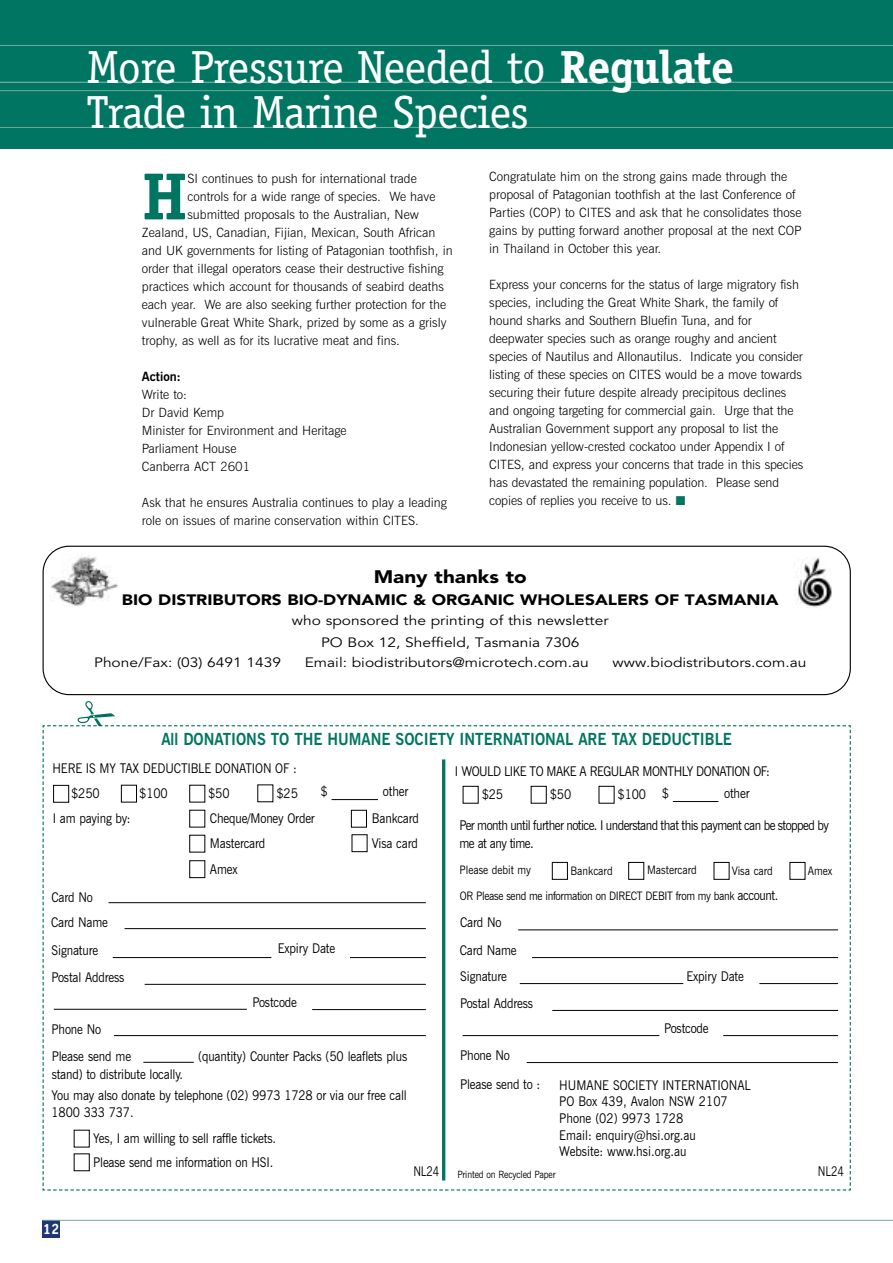
<style>
.page{position:relative;width:893px;height:1263px;background:#fff}
.page>*{position:absolute;margin:0;border:0;box-sizing:border-box;transform-origin:0 0}
.t1{font:700 66.75px "Officina Serif";color:#007561}
.t2{font:46.5px/45px "Officina Serif";letter-spacing:-.015em;color:#fff}
.t3{font:18px "Chris Hall Blk";color:#000}
.t4{font:700 16.65px "News Gothic BT";color:#007561;scale:.9 1}
.t5{font:15px "Chris Hall Blk";color:#000}
.t6{font:700 15px "Officina Serif";color:#fff}
.t7{font:13.5px/22.5px "Chris Hall Bk";color:#000;text-align:center}
.t8{font:13.35px/16.6px "News Gothic BT";letter-spacing:-.01em;color:#000;scale:.9 1}
.t9{font:13.35px/17.5px "News Gothic BT";letter-spacing:-.04em;color:#000;scale:.9 1}
.t10{font:13.35px "News Gothic BT";letter-spacing:-.01em;color:#000;scale:.81 1}
.t11{font:300 12.75px/18px "News Gothic BT";color:#000}
.t12{font:700 12.75px "News Gothic BT";color:#000}
.t13{font:11.7px "News Gothic BT";letter-spacing:-.03em;color:#000;scale:.9 1}
.t14{font:11.7px "News Gothic BT";color:#000;scale:.9 1}
.t15{font:10.05px "News Gothic BT";letter-spacing:-.01em;color:#000;scale:.9 1}
.s1{font-weight:700}
.s2{color:#007561}
.s3{font-size:13.35px}
</style>
<div class="page">
<div style="left:0;top:0;width:892px;height:148px;background:#007561"></div>
<hr style="left:0;top:90px;width:892px;height:1px;background:#6faa9b">
<hr style="left:0;top:127px;width:892px;height:1px;background:#6faa9b">
<div style="left:43px;top:1220px;width:17px;height:17px;background:#203575"></div>
<hr style="left:0;top:45px;width:892px;height:1px;background:#6faa9b">
<hr style="left:0;top:82px;width:892px;height:1px;background:#6faa9b">
<hr style="left:43px;top:1220px;width:849px;height:1px;background:#6faa9b">
<svg style="left:43px;top:701px;width:807px;height:490px"></svg>
<svg style="left:43px;top:546px;width:807px;height:149px"></svg>
<h2 class="t2" style="left:87px;top:48px;width:649px">More Pressure Needed to <span class="s1">Regulate<br></span>Trade in Marine Species</h2>
<h1 class="t1" style="left:142px;top:172px;width:47px">H</h1>
<p class="t11" style="left:187px;top:171px;width:231px">SI continues to push for international trade</p>
<p class="t11" style="left:187px;top:189px;width:249px">controls for a wide range of species. We have</p>
<p class="t11" style="left:187px;top:207px;width:233px">submitted proposals to the Australian, New</p>
<p class="t11" style="left:142px;top:225px;width:295px">Zealand, US, Canadian, Fijian, Mexican, South African</p>
<p class="t11" style="left:142px;top:243px;width:312px">and UK governments for listing of Patagonian toothfish, in</p>
<p class="t11" style="left:142px;top:261px;width:303px">order that illegal operators cease their destructive fishing</p>
<p class="t11" style="left:142px;top:279px;width:303px">practices which account for thousands of seabird deaths</p>
<p class="t11" style="left:142px;top:297px;width:306px">each year. We are also seeking further protection for the</p>
<p class="t11" style="left:142px;top:315px;width:306px">vulnerable Great White Shark, prized by some as a grisly</p>
<p class="t11" style="left:142px;top:333px;width:259px">trophy, as well as for its lucrative meat and fins.</p>
<p class="t12" style="left:142px;top:372px;width:41px">Action:</p>
<p class="t11" style="left:142px;top:387px;width:206px">Write to:<br>Dr David Kemp<br>Minister for Environment and Heritage<br>Parliament House<br>Canberra ACT 2601</p>
<p class="t11" style="left:142px;top:495px;width:306px">Ask that he ensures Australia continues to play a leading role on issues of marine conservation within CITES.</p>
<p class="t11" style="left:489px;top:169px;width:314px">Congratulate him on the strong gains made through the proposal of Patagonian toothfish at the last Conference of Parties (COP) to CITES and ask that he consolidates those gains by putting forward another proposal at the next COP in Thailand in October this year.</p>
<p class="t11" style="left:489px;top:277px;width:315px">Express your concerns for the status of large migratory fish species, including the Great White Shark, the family of hound sharks and Southern Bluefin Tuna, and for deepwater species such as orange roughy and ancient species of Nautilus and Allonautilus. Indicate you consider listing of these species on CITES would be a move towards securing their future despite already precipitous declines and ongoing targeting for commercial gain. Urge that the Australian Government support any proposal to list the Indonesian yellow-crested cockatoo under Appendix I of CITES, and express your concerns that trade in this species has devastated the remaining population. Please send copies of replies you receive to us. <span class="s2">■</span></p>
<h3 class="t3" style="left:374px;top:569px;width:154px">Many thanks to</h3>
<p class="t5" style="left:122px;top:594px;width:658px">BIO DISTRIBUTORS BIO-DYNAMIC &amp; ORGANIC WHOLESALERS OF TASMANIA</p>
<p class="t7" style="left:292px;top:610px;width:318px">who sponsored the printing of this newsletter<br>PO Box 12, Sheffield, Tasmania 7306</p>
<p class="t7" style="left:94px;top:652px;width:188px">Phone/Fax: (03) 6491 1439</p>
<p class="t7" style="left:305px;top:652px;width:285px">Email: biodistributors@microtech.com.au</p>
<p class="t7" style="left:612px;top:652px;width:195px">www.biodistributors.com.au</p>
<h3 class="t4" style="left:161px;top:733px;width:635px">All DONATIONS TO THE HUMANE SOCIETY INTERNATIONAL ARE TAX DEDUCTIBLE</h3>
<p class="t8" style="left:71px;top:758px;width:252px;line-height:24.5px;text-indent:-19px">HERE IS MY TAX DEDUCTIBLE DONATION OF : $250</p>
<p class="t9" style="left:455px;top:764px;width:351px">I WOULD LIKE TO MAKE A REGULAR MONTHLY DONATION OF:</p>
<p class="t8" style="left:139px;top:786px;width:33px">$100</p>
<p class="t8" style="left:208px;top:786px;width:25px">$50</p>
<p class="t8" style="left:276px;top:786px;width:25px">$25</p>
<p class="t8" style="left:320px;top:785px;width:10px">$</p>
<p class="t8" style="left:383px;top:785px;width:30px">other</p>
<p class="t8" style="left:481px;top:787px;width:25px">$25</p>
<p class="t8" style="left:550px;top:787px;width:25px">$50</p>
<p class="t8" style="left:617px;top:787px;width:59px">$100 $</p>
<p class="t8" style="left:724px;top:786px;width:30px">other</p>
<p class="t8" style="left:53px;top:812px;width:88px">I am paying by:</p>
<p class="t8" style="left:210px;top:807px;width:118px;line-height:25.3px">Cheque/Money Order<br>Mastercard<br>Amex</p>
<p class="t8" style="left:372px;top:807px;width:54px;line-height:25px">Bankcard<br>Visa card</p>
<p class="t8" style="left:51px;top:886px;width:65px;line-height:25.7px">Card No<br>Card Name</p>
<p class="t8" style="left:52px;top:944px;width:53px">Signature</p>
<p class="t8" style="left:278px;top:942px;width:65px">Expiry Date</p>
<p class="t8" style="left:52px;top:971px;width:83px">Postal Address</p>
<p class="t8" style="left:252px;top:996px;width:51px">Postcode</p>
<p class="t8" style="left:52px;top:1017px;width:90px;line-height:27px">Phone No<br>Please send me</p>
<p class="t8" style="left:198px;top:1050px;width:234px">(quantity) Counter Packs (50 leaflets plus</p>
<p class="t8" style="left:52px;top:1065px;width:396px;line-height:21.1px">stand) to distribute locally.<br>You may also donate by telephone (02) 9973 1728 or via our free call</p>
<p class="t8" style="left:93px;top:1101px;width:205px;line-height:25.5px;text-indent:-42px">1800 333 737.<br>Yes, I am willing to sell raffle tickets.</p>
<p class="t8" style="left:93px;top:1155px;width:202px">Please send me information on HSI.</p>
<p class="t10" style="left:413px;top:1167px;width:34px">NL24</p>
<p class="t6" style="left:43px;top:1223px;width:18px">12</p>
<p class="t9" style="left:459px;top:818px;width:412px">Per month until further notice. I understand that this payment can be stopped by me at any time.</p>
<p class="t14" style="left:459px;top:865px;width:81px">Please debit my</p>
<p class="t13" style="left:460px;top:892px;width:355px">OR Please send me information on DIRECT DEBIT from my bank <span class="s3">account.</span></p>
<p class="t8" style="left:460px;top:911px;width:65px;line-height:26.7px">Card No<br>Card Name<br>Signature</p>
<p class="t14" style="left:570px;top:866px;width:48px">Bankcard</p>
<p class="t14" style="left:647px;top:865px;width:57px">Mastercard</p>
<p class="t14" style="left:731px;top:866px;width:47px">Visa card</p>
<p class="t13" style="left:807px;top:866px;width:29px">Amex</p>
<p class="t8" style="left:686px;top:969px;width:65px">Expiry Date</p>
<p class="t8" style="left:460px;top:996px;width:83px">Postal Address</p>
<p class="t8" style="left:460px;top:1042px;width:90px;line-height:29.1px">Phone No<br>Please send to :</p>
<p class="t8" style="left:664px;top:1022px;width:51px">Postcode</p>
<p class="t8" style="left:559px;top:1078px;width:214px">HUMANE SOCIETY INTERNATIONAL<br>PO Box 439, Avalon NSW 2107<br>Phone (02) 9973 1728<br>Email: enquiry@hsi.org.au<br>Website: www.hsi.org.au</p>
<p class="t15" style="left:457px;top:1171px;width:111px">Printed on Recycled Paper</p>
<p class="t10" style="left:817px;top:1167px;width:34px">NL24</p>
</div>
